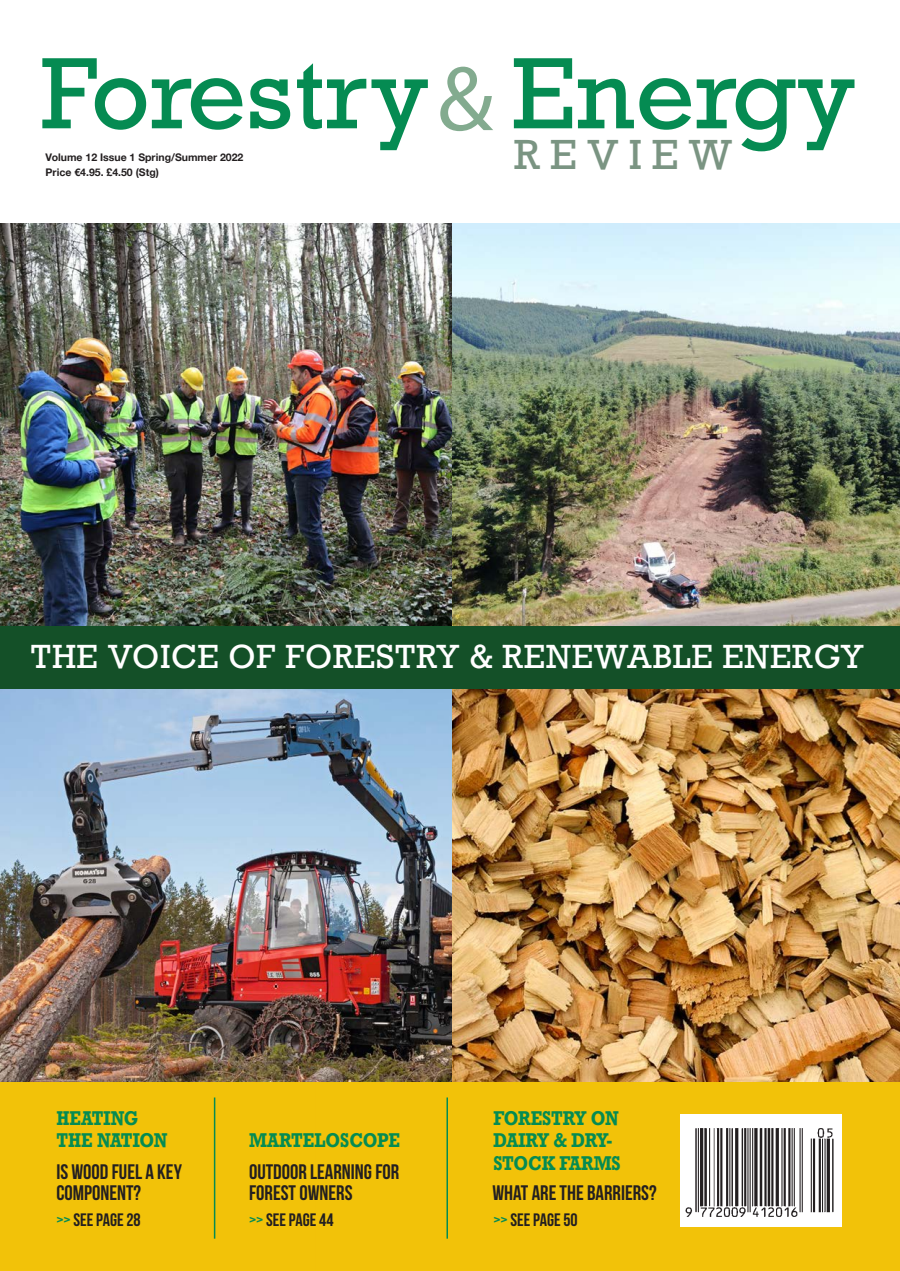
<style>
.page{position:relative;width:900px;height:1271px;background:#fff}
.page>*{position:absolute;margin:0;border:0;box-sizing:border-box;transform-origin:0 0}
.t1{font:95.25px "Rockwell";color:#058b52}
.t2{font:39.6px "Rockwell";letter-spacing:.25em;color:#7a9482}
.t3{font:31.5px "Rockwell";letter-spacing:.02em;color:#fff}
.t4{font:21px/21px "Bebas Neue";color:#231f20}
.t5{font:700 18.75px/22.5px "Rockwell";letter-spacing:-.005em;color:#058b52;scale:.85 1}
.t6{font:18px "Bebas Neue";color:#231f20}
.t7{font:700 10.5px/15px "Helvetica Neue";color:#231f20}
.s1{font-family:"Myriad Pro";font-size:92.7px;color:#83ab8f}
.s2{color:#058b52}
</style>
<div class="page">
<div style="left:0;top:625px;width:900px;height:64px;background:#145028"></div>
<img style="left:0;top:689px;width:900px;height:582px">
<hr style="left:214px;top:1097px;width:1px;height:141px;background:#058b52">
<hr style="left:446px;top:1097px;width:2px;height:141px;background:#058b52">
<div style="left:680px;top:1114px;width:161px;height:112px;background:#fff"></div>
<img style="left:685px;top:1128px;width:149px;height:89px">
<img style="left:0;top:223px;width:452px;height:402px">
<img style="left:452px;top:223px;width:448px;height:402px">
<svg style="left:0;top:1264px;width:3px;height:7px"></svg>
<svg style="left:894px;top:1264px;width:6px;height:7px"></svg>
<h1 class="t1" style="left:41px;top:35px;width:816px">Forestry<span class="s1">&amp;</span> Energy</h1>
<h2 class="t2" style="left:514px;top:131px;width:220px">REVIEW</h2>
<p class="t7" style="left:46px;top:150px;width:199px">Volume 12 Issue 1 Spring/Summer 2022<br>Price €4.95. £4.50 (Stg)</p>
<h3 class="t3" style="left:31px;top:637px;width:835px">THE VOICE OF FORESTRY &amp; RENEWABLE ENERGY</h3>
<p class="t5" style="left:56px;top:1106px;width:132px">HEATING<br>THE NATION</p>
<p class="t5" style="left:249px;top:1128px;width:179px">MARTELOSCOPE</p>
<p class="t4" style="left:56px;top:1161px;width:127px">IS WOOD FUEL A KEY<br>COMPONENT?</p>
<p class="t4" style="left:249px;top:1161px;width:152px">OUTDOOR LEARNING FOR<br>FOREST OWNERS</p>
<p class="t5" style="left:493px;top:1106px;width:151px">FORESTRY ON<br>DAIRY &amp; DRY-<br>STOCK FARMS</p>
<p class="t4" style="left:492px;top:1182px;width:166px">WHAT ARE THE BARRIERS?</p>
<p class="t6" style="left:56px;top:1210px;width:86px"><span class="s2">&gt;&gt;</span> SEE PAGE 28</p>
<p class="t6" style="left:249px;top:1210px;width:86px"><span class="s2">&gt;&gt;</span> SEE PAGE 44</p>
<p class="t6" style="left:493px;top:1210px;width:86px"><span class="s2">&gt;&gt;</span> SEE PAGE 50</p>
</div>
